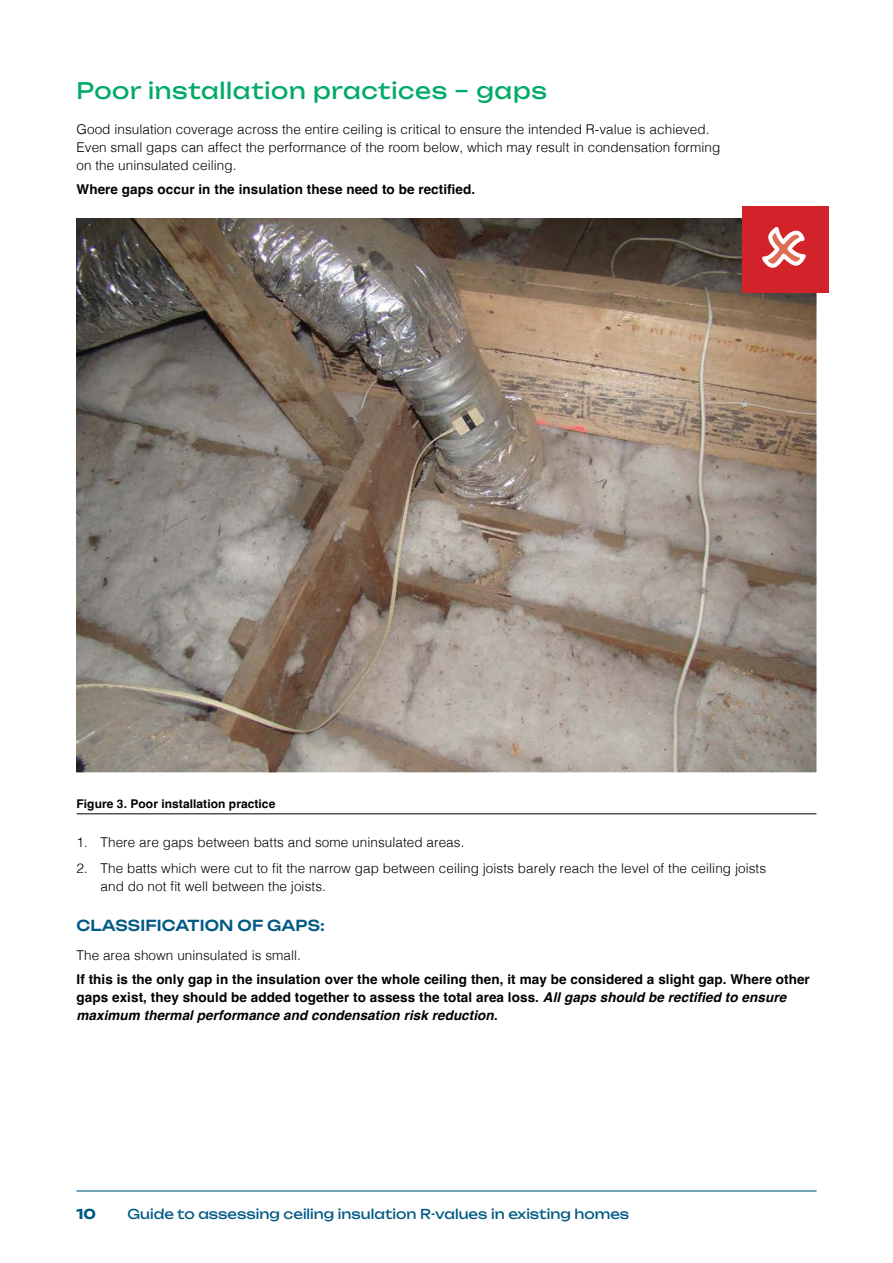
<style>
.page{position:relative;width:893px;height:1263px;background:#fff}
.page>*{position:absolute;margin:0;border:0;box-sizing:border-box;transform-origin:0 0}
.t1{font:22.5px "Unbounded";letter-spacing:.03em;color:#00ab67}
.t2{font:500 15px "Unbounded";letter-spacing:.01em;color:#005a84}
.t3{font:300 13.5px/18px "Helvetica";letter-spacing:.005em;color:#000}
.t4{font:700 13.5px/18px "Helvetica";letter-spacing:.005em;color:#000}
.t5{font:13.5px "Unbounded";color:#005a84}
.t6{font:700 13.5px "Unbounded";color:#005a84}
.t7{font:700 12px "Helvetica";letter-spacing:.005em;color:#000}
.s1{font-style:italic}
</style>
<div class="page">
<hr style="left:76px;top:1190px;width:740px;height:1px;background:#005a84">
<hr style="left:77px;top:813px;width:739px;height:1px;background:#000">
<img style="left:77px;top:219px;width:739px;height:554px">
<div style="left:742px;top:206px;width:87px;height:86px;background:#d2232a"></div>
<svg style="left:762px;top:226px;width:44px;height:42px"></svg>
<h1 class="t1" style="left:77px;top:73px;width:472px">Poor installation practices – gaps</h1>
<p class="t3" style="left:77px;top:119px;width:645px">Good insulation coverage across the entire ceiling is critical to ensure the intended R-value is achieved.<br>Even small gaps can affect the performance of the room below, which may result in condensation forming on the uninsulated ceiling.</p>
<p class="t4" style="left:77px;top:182px;width:400px">Where gaps occur in the insulation these need to be rectified.</p>
<p class="t7" style="left:77px;top:796px;width:200px">Figure 3. Poor installation practice</p>
<p class="t3" style="left:77px;top:832px;width:389px">1. There are gaps between batts and some uninsulated areas.</p>
<p class="t3" style="left:101px;top:858px;width:667px;text-indent:-24px">2. The batts which were cut to fit the narrow gap between ceiling joists barely reach the level of the ceiling joists and do not fit well between the joists.</p>
<p class="t2" style="left:77px;top:913px;width:250px">CLASSIFICATION OF GAPS:</p>
<p class="t3" style="left:77px;top:945px;width:226px">The area shown uninsulated is small.</p>
<p class="t4" style="left:77px;top:972px;width:735px">If this is the only gap in the insulation over the whole ceiling then, it may be considered a slight gap. Where other gaps exist, they should be added together to assess the total area loss. <span class="s1">All gaps should be rectified to ensure maximum thermal performance and condensation risk reduction.</span></p>
<p class="t6" style="left:76px;top:1203px;width:21px">10</p>
<p class="t5" style="left:127px;top:1203px;width:503px">Guide to assessing ceiling insulation R-values in existing homes</p>
</div>
